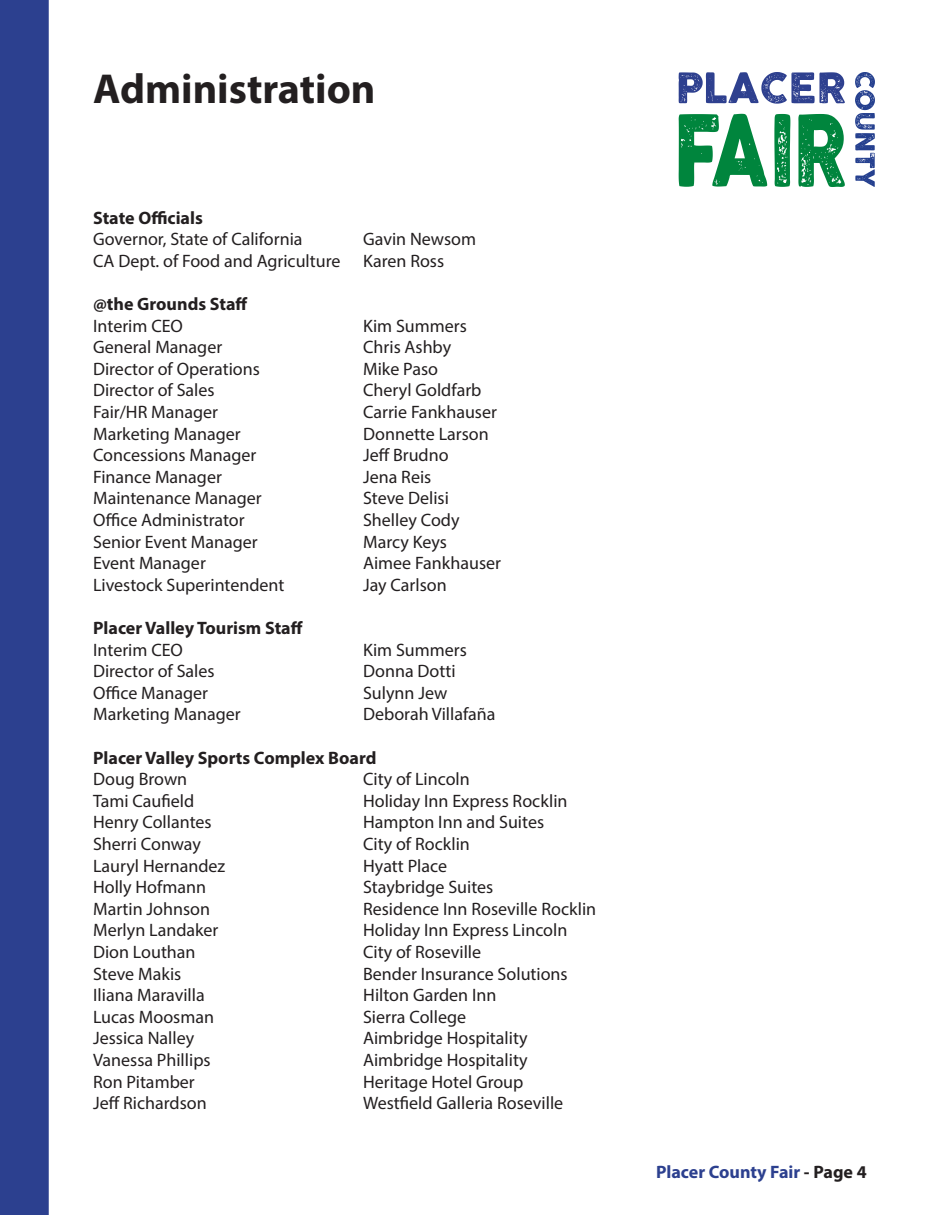
<style>
.page{position:relative;width:945px;height:1215px;background:#fff}
.page>*{position:absolute;margin:0;border:0;box-sizing:border-box;transform-origin:0 0}
.General_Heading{font:700 42px "Myriad Pro";color:#231f20}
.General_Body{font:18px "Myriad Pro";color:#231f20}
.General_Body-2{font:700 18px "Myriad Pro";color:#231f20}
.t1{font:700 18px "Myriad Pro";color:#2c408f}
.s1{color:#231f20}
</style>
<div class="page">
<div style="left:0;top:0;width:49px;height:1215px;background:#2c408f"></div>
<svg style="left:798px;top:114px;width:47px;height:73px"></svg>
<svg style="left:679px;top:114px;width:88px;height:73px"></svg>
<svg style="left:774px;top:114px;width:16px;height:73px"></svg>
<svg style="left:855px;top:72px;width:20px;height:115px"></svg>
<svg style="left:679px;top:72px;width:166px;height:32px"></svg>
<p class="General_Heading" style="left:93px;top:62px;width:284px">Administration</p>
<p class="General_Body-2" style="left:93px;top:206px;width:111px">State Officials</p>
<p class="General_Body" style="left:93px;top:228px;width:211px">Governor, State of California</p>
<p class="General_Body" style="left:363px;top:228px;width:115px">Gavin Newsom</p>
<p class="General_Body" style="left:93px;top:250px;width:249px">CA Dept. of Food and Agriculture</p>
<p class="General_Body" style="left:363px;top:250px;width:83px">Karen Ross</p>
<p class="General_Body-2" style="left:93px;top:292px;width:156px">@the Grounds Staff</p>
<p class="General_Body" style="left:93px;top:314px;width:91px">Interim CEO</p>
<p class="General_Body" style="left:363px;top:314px;width:105px">Kim Summers</p>
<p class="General_Body" style="left:93px;top:336px;width:131px">General Manager</p>
<p class="General_Body" style="left:363px;top:336px;width:90px">Chris Ashby</p>
<p class="General_Body" style="left:93px;top:358px;width:168px">Director of Operations</p>
<p class="General_Body" style="left:363px;top:358px;width:76px">Mike Paso</p>
<p class="General_Body" style="left:93px;top:379px;width:123px">Director of Sales</p>
<p class="General_Body" style="left:363px;top:379px;width:120px">Cheryl Goldfarb</p>
<p class="General_Body" style="left:93px;top:401px;width:127px">Fair/HR Manager</p>
<p class="General_Body" style="left:363px;top:401px;width:135px">Carrie Fankhauser</p>
<p class="General_Body" style="left:93px;top:422px;width:149px">Marketing Manager</p>
<p class="General_Body" style="left:363px;top:422px;width:127px">Donnette Larson</p>
<p class="General_Body" style="left:93px;top:444px;width:165px">Concessions Manager</p>
<p class="General_Body" style="left:363px;top:444px;width:87px">Jeff Brudno</p>
<p class="General_Body" style="left:93px;top:466px;width:130px">Finance Manager</p>
<p class="General_Body" style="left:363px;top:466px;width:70px">Jena Reis</p>
<p class="General_Body" style="left:93px;top:487px;width:170px">Maintenance Manager</p>
<p class="General_Body" style="left:363px;top:487px;width:87px">Steve Delisi</p>
<p class="General_Body" style="left:93px;top:509px;width:153px">Office Administrator</p>
<p class="General_Body" style="left:363px;top:509px;width:98px">Shelley Cody</p>
<p class="General_Body" style="left:93px;top:530px;width:166px">Senior Event Manager</p>
<p class="General_Body" style="left:363px;top:530px;width:85px">Marcy Keys</p>
<p class="General_Body" style="left:93px;top:552px;width:114px">Event Manager</p>
<p class="General_Body" style="left:363px;top:552px;width:140px">Aimee Fankhauser</p>
<p class="General_Body" style="left:93px;top:574px;width:193px">Livestock Superintendent</p>
<p class="General_Body" style="left:363px;top:574px;width:85px">Jay Carlson</p>
<p class="General_Body-2" style="left:93px;top:616px;width:211px">Placer Valley Tourism Staff</p>
<p class="General_Body" style="left:93px;top:638px;width:91px">Interim CEO</p>
<p class="General_Body" style="left:363px;top:638px;width:105px">Kim Summers</p>
<p class="General_Body" style="left:93px;top:660px;width:123px">Director of Sales</p>
<p class="General_Body" style="left:363px;top:660px;width:94px">Donna Dotti</p>
<p class="General_Body" style="left:93px;top:682px;width:117px">Office Manager</p>
<p class="General_Body" style="left:363px;top:682px;width:86px">Sulynn Jew</p>
<p class="General_Body" style="left:93px;top:703px;width:149px">Marketing Manager</p>
<p class="General_Body" style="left:363px;top:703px;width:134px">Deborah Villafaña</p>
<p class="General_Body-2" style="left:93px;top:746px;width:285px">Placer Valley Sports Complex Board</p>
<p class="General_Body" style="left:93px;top:768px;width:96px">Doug Brown</p>
<p class="General_Body" style="left:363px;top:768px;width:108px">City of Lincoln</p>
<p class="General_Body" style="left:93px;top:790px;width:103px">Tami Caufield</p>
<p class="General_Body" style="left:363px;top:790px;width:206px">Holiday Inn Express Rocklin</p>
<p class="General_Body" style="left:93px;top:811px;width:120px">Henry Collantes</p>
<p class="General_Body" style="left:363px;top:811px;width:183px">Hampton Inn and Suites</p>
<p class="General_Body" style="left:93px;top:833px;width:109px">Sherri Conway</p>
<p class="General_Body" style="left:363px;top:833px;width:108px">City of Rocklin</p>
<p class="General_Body" style="left:93px;top:854px;width:134px">Lauryl Hernandez</p>
<p class="General_Body" style="left:363px;top:854px;width:86px">Hyatt Place</p>
<p class="General_Body" style="left:93px;top:876px;width:114px">Holly Hofmann</p>
<p class="General_Body" style="left:363px;top:876px;width:132px">Staybridge Suites</p>
<p class="General_Body" style="left:93px;top:898px;width:119px">Martin Johnson</p>
<p class="General_Body" style="left:363px;top:898px;width:235px">Residence Inn Roseville Rocklin</p>
<p class="General_Body" style="left:93px;top:919px;width:127px">Merlyn Landaker</p>
<p class="General_Body" style="left:363px;top:919px;width:206px">Holiday Inn Express Lincoln</p>
<p class="General_Body" style="left:93px;top:941px;width:104px">Dion Louthan</p>
<p class="General_Body" style="left:363px;top:941px;width:120px">City of Roseville</p>
<p class="General_Body" style="left:93px;top:962px;width:90px">Steve Makis</p>
<p class="General_Body" style="left:363px;top:962px;width:206px">Bender Insurance Solutions</p>
<p class="General_Body" style="left:93px;top:984px;width:113px">Iliana Maravilla</p>
<p class="General_Body" style="left:363px;top:984px;width:135px">Hilton Garden Inn</p>
<p class="General_Body" style="left:93px;top:1006px;width:122px">Lucas Moosman</p>
<p class="General_Body" style="left:363px;top:1006px;width:105px">Sierra College</p>
<p class="General_Body" style="left:93px;top:1027px;width:103px">Jessica Nalley</p>
<p class="General_Body" style="left:363px;top:1027px;width:166px">Aimbridge Hospitality</p>
<p class="General_Body" style="left:93px;top:1049px;width:119px">Vanessa Phillips</p>
<p class="General_Body" style="left:363px;top:1049px;width:166px">Aimbridge Hospitality</p>
<p class="General_Body" style="left:93px;top:1070px;width:103px">Ron Pitamber</p>
<p class="General_Body" style="left:363px;top:1070px;width:162px">Heritage Hotel Group</p>
<p class="General_Body" style="left:93px;top:1092px;width:115px">Jeff Richardson</p>
<p class="General_Body" style="left:363px;top:1092px;width:202px">Westfield Galleria Roseville</p>
<p class="t1" style="left:656px;top:1160px;width:212px">Placer County Fair <span class="s1">- Page 4</span></p>
</div>
